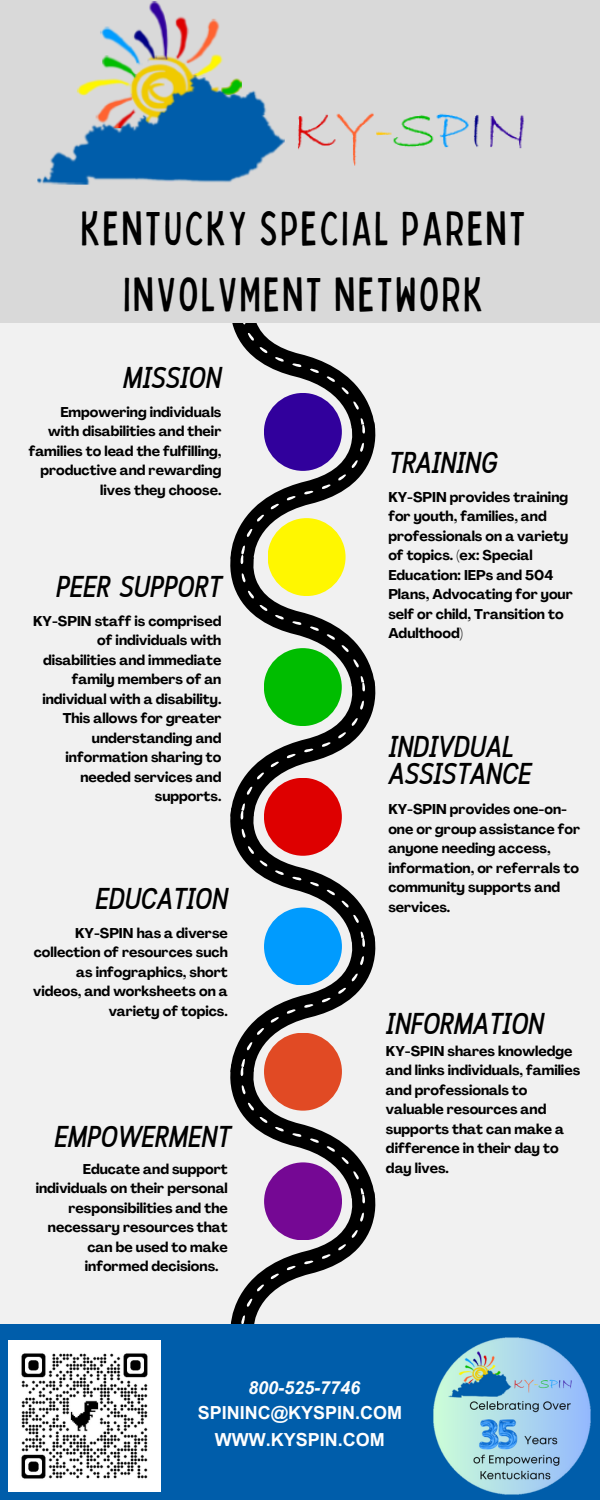
<style>
.page{position:relative;width:600px;height:1500px;background:#f1f1f1}
.page>*{position:absolute;margin:0;border:0;box-sizing:border-box;transform-origin:0 0}
.t1{font:condensed 48px/66px "Bobby Jones";letter-spacing:.055em;color:#000;text-align:center}
.t2{font:italic 600 30px/27px "Cloud Cond";color:#000}
.t3{font:700 18px/25.6px "Arial MT Pro";color:#fefefe;text-align:center}
.t4{font:700 14px/19.5px "Agrandir";color:#000;text-align:right}
.s1{font-style:italic}
</style>
<div class="page">
<img style="left:232px;top:323px;width:142px;height:99px">
<img style="left:0;top:0;width:600px;height:323px">
<img style="left:231px;top:941px;width:145px;height:123px">
<img style="left:230px;top:1064px;width:145px;height:128px">
<img style="left:264px;top:945px;width:78px;height:40px">
<img style="left:264px;top:393px;width:78px;height:29px">
<img style="left:0;top:1325px;width:600px;height:175px">
<img style="left:231px;top:1192px;width:147px;height:137px">
<img style="left:231px;top:686px;width:145px;height:122px">
<img style="left:264px;top:1033px;width:78px;height:78px">
<img style="left:264px;top:1162px;width:78px;height:78px">
<img style="left:230px;top:553px;width:145px;height:136px">
<img style="left:230px;top:808px;width:145px;height:137px">
<div style="left:195px;top:1432px;width:210px;height:21px;background:#005daa"></div>
<img style="left:231px;top:422px;width:145px;height:137px">
<p class="t1" style="left:81px;top:193px;width:446px">KENTUCKY SPECIAL PARENT<br>INVOLVMENT NETWORK</p>
<p class="t2" style="left:123px;top:367px;width:100px">MISSION</p>
<p class="t4" style="left:29px;top:404px;width:194px">Empowering individuals with disabilities and their families to lead the fulfilling, productive and rewarding lives they choose.</p>
<p class="t2" style="left:56px;top:575px;width:167px">PEER SUPPORT</p>
<p class="t4" style="left:33px;top:612px;width:190px">KY-SPIN staff is comprised of individuals with disabilities and immediate family members of an individual with a disability.<br>This allows for greater understanding and information sharing to needed services and supports.</p>
<p class="t2" style="left:95px;top:888px;width:134px">EDUCATION</p>
<p class="t4" style="left:33px;top:925px;width:196px">KY-SPIN has a diverse collection of resources such as infographics, short videos, and worksheets on a variety of topics.</p>
<p class="t2" style="left:54px;top:1125px;width:178px">EMPOWERMENT</p>
<p class="t4" style="left:83px;top:1161px;width:147px">Educate and support</p>
<p class="t4" style="left:36px;top:1180px;width:194px">individuals on their personal</p>
<p class="t4" style="left:68px;top:1200px;width:161px">responsibilities and the</p>
<p class="t4" style="left:48px;top:1219px;width:181px">necessary resources that</p>
<p class="t4" style="left:87px;top:1239px;width:142px">can be used to make</p>
<p class="t4" style="left:85px;top:1258px;width:135px">informed decisions.</p>
<p class="t2" style="left:388px;top:451px;width:111px">TRAINING</p>
<p class="t4" style="left:388px;top:488px;width:186px;text-align:left">KY-SPIN provides training for youth, families, and professionals on a variety of topics. (ex: Special<br>Education: IEPs and 504<br>Plans, Advocating for your self or child, Transition to<br>Adulthood)</p>
<p class="t2" style="left:388px;top:736px;width:144px">INDIVDUAL<br>ASSISTANCE</p>
<p class="t4" style="left:388px;top:801px;width:193px;text-align:left">KY-SPIN provides one-on&shy;one or group assistance for anyone needing access, information, or referrals to community supports and</p>
<p class="t4" style="left:388px;top:898px;width:63px">services.</p>
<p class="t2" style="left:386px;top:1012px;width:159px">INFORMATION</p>
<p class="t4" style="left:386px;top:1043px;width:196px;text-align:left">KY-SPIN shares knowledge and links individuals, families and professionals to valuable resources and supports that can make a difference in their day to day lives.</p>
<h1 class="t3" style="left:198px;top:1377px;width:206px"><span class="s1">800-525-7746<br></span>SPININC@KYSPIN.COM<br>WWW.KYSPIN.COM</h1>
</div>
